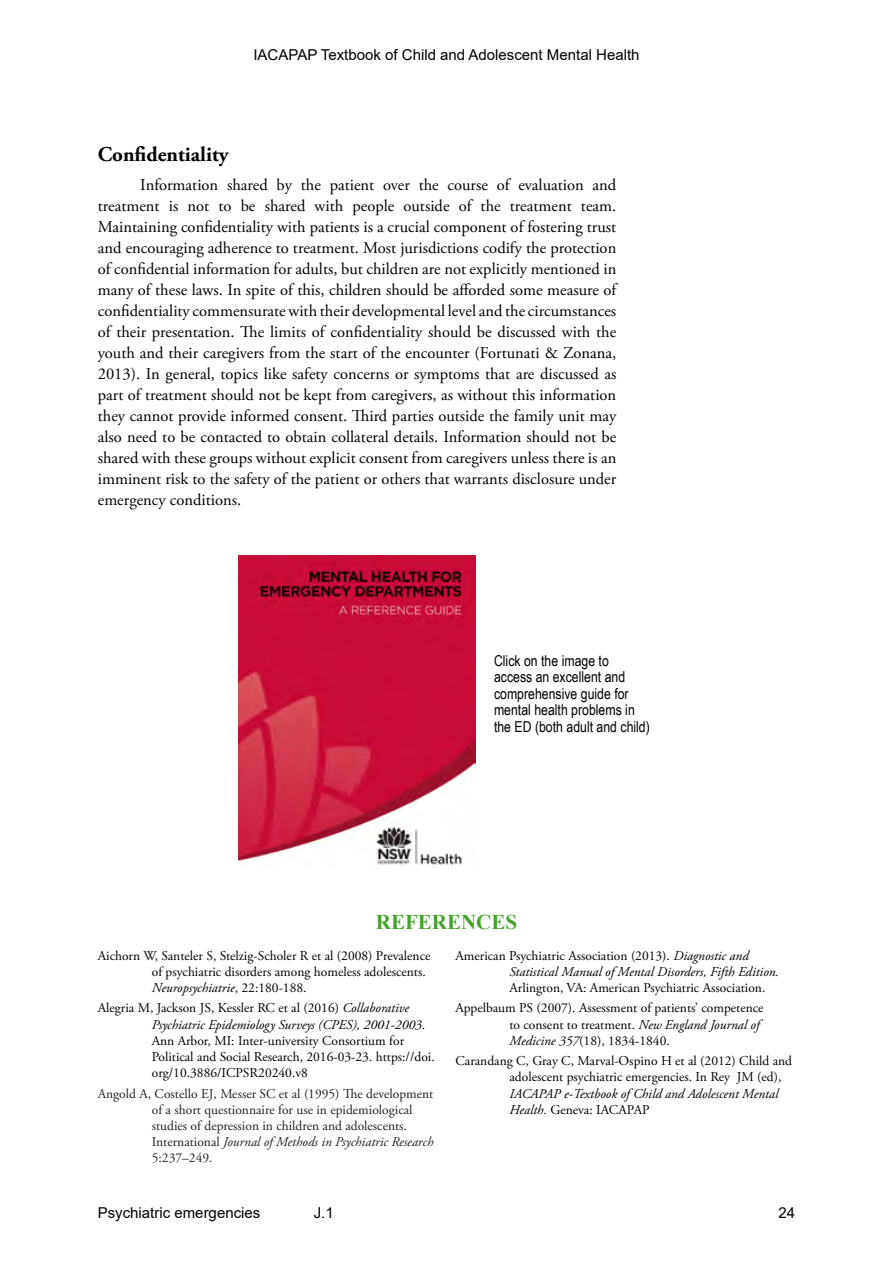
<style>
.page{position:relative;width:893px;height:1263px;background:#fff}
.page>*{position:absolute;margin:0;border:0;box-sizing:border-box;transform-origin:0 0}
.Book_style_1{font:700 21px "Adobe Garamond Pro";color:#000}
.Body_Text{font:700 21px "Times New Roman";color:#44a12b}
.Book_style_1-2{font:16.5px/21px "Adobe Garamond Pro";color:#000;text-align:justify}
.t1{font:15px/16.5px "Arial Narrow";color:#000}
.t2{font:15px "Arial";color:#000}
.References{font:13.5px/16.2px "Adobe Garamond Pro";color:#000}
.References-2{font:13.5px/16.2px "Adobe Garamond Pro";color:#222}
.s1{font-style:italic}
</style>
<div class="page">
<img style="left:239px;top:555px;width:237px;height:312px">
<p class="t2" style="left:253px;top:45px;width:388px">IACAPAP Textbook of Child and Adolescent Mental Health</p>
<p class="Book_style_1" style="left:98px;top:142px;width:132px">Confidentiality</p>
<p class="Book_style_1-2" style="left:98px;top:175px;width:520px;text-indent:43px">Information shared by the patient over the course of evaluation and treatment is not to be shared with people outside of the treatment team.<br>Maintaining confidentiality with patients is a crucial component of fostering trust and encouraging adherence to treatment. Most jurisdictions codify the protection of confidential information for adults, but children are not explicitly mentioned in many of these laws. In spite of this, children should be afforded some measure of confidentiality commensurate with their developmental level and the circumstances of their presentation. The limits of confidentiality should be discussed with the youth and their caregivers from the start of the encounter (Fortunati &amp; Zonana, 2013). In general, topics like safety concerns or symptoms that are discussed as part of treatment should not be kept from caregivers, as without this information they cannot provide informed consent. Third parties outside the family unit may also need to be contacted to obtain collateral details. Information should not be shared with these groups without explicit consent from caregivers unless there is an imminent risk to the safety of the patient or others that warrants disclosure under emergency conditions.</p>
<p class="t1" style="left:494px;top:652px;width:157px">Click on the image to access an excellent and comprehensive guide for mental health problems in the ED (both adult and child)</p>
<p class="Body_Text" style="left:376px;top:906px;width:143px">REFERENCES</p>
<p class="References" style="left:152px;top:947px;width:280px;text-indent:-54px">Aichorn W, Santeler S, Stelzig-Scholer R et al (2008) Prevalence of psychiatric disorders among homeless adolescents.<br><span class="s1">Neuropsychiatrie</span>, 22:180-188.</p>
<p class="References" style="left:152px;top:1000px;width:284px;text-indent:-54px">Alegria M, Jackson JS, Kessler RC et al (2016) <span class="s1">Collaborative Psychiatric Epidemiology Surveys (CPES), 2001-2003</span>.<br>Ann Arbor, MI: Inter-university Consortium for Political and Social Research, 2016-03-23. https://doi. org/10.3886/ICPSR20240.v8</p>
<p class="References-2" style="left:152px;top:1086px;width:283px;text-indent:-54px">Angold A, Costello EJ, Messer SC et al (1995) The development of a short questionnaire for use in epidemiological studies of depression in children and adolescents.<br>International <span class="s1">Journal of Methods in Psychiatric Research </span>5:237–249.</p>
<p class="References" style="left:509px;top:947px;width:271px;text-indent:-54px">American Psychiatric Association (2013). <span class="s1">Diagnostic and<br>Statistical Manual of Mental Disorders, Fifth Edition.<br></span>Arlington, VA: American Psychiatric Association.</p>
<p class="References" style="left:509px;top:1000px;width:256px;text-indent:-54px">Appelbaum PS (2007). Assessment of patients’ competence to consent to treatment. <span class="s1">New England Journal of<br>Medicine 357</span>(18), 1834-1840.</p>
<p class="References" style="left:509px;top:1053px;width:284px;text-indent:-54px">Carandang C, Gray C, Marval-Ospino H et al (2012) Child and adolescent psychiatric emergencies. In Rey JM (ed), <span class="s1">IACAPAP e-Textbook of Child and Adolescent Mental Health.</span> Geneva: IACAPAP</p>
<p class="t2" style="left:98px;top:1202px;width:164px">Psychiatric emergencies</p>
<p class="t2" style="left:314px;top:1202px;width:22px">J.1</p>
<p class="t2" style="left:778px;top:1202px;width:18px">24</p>
</div>
